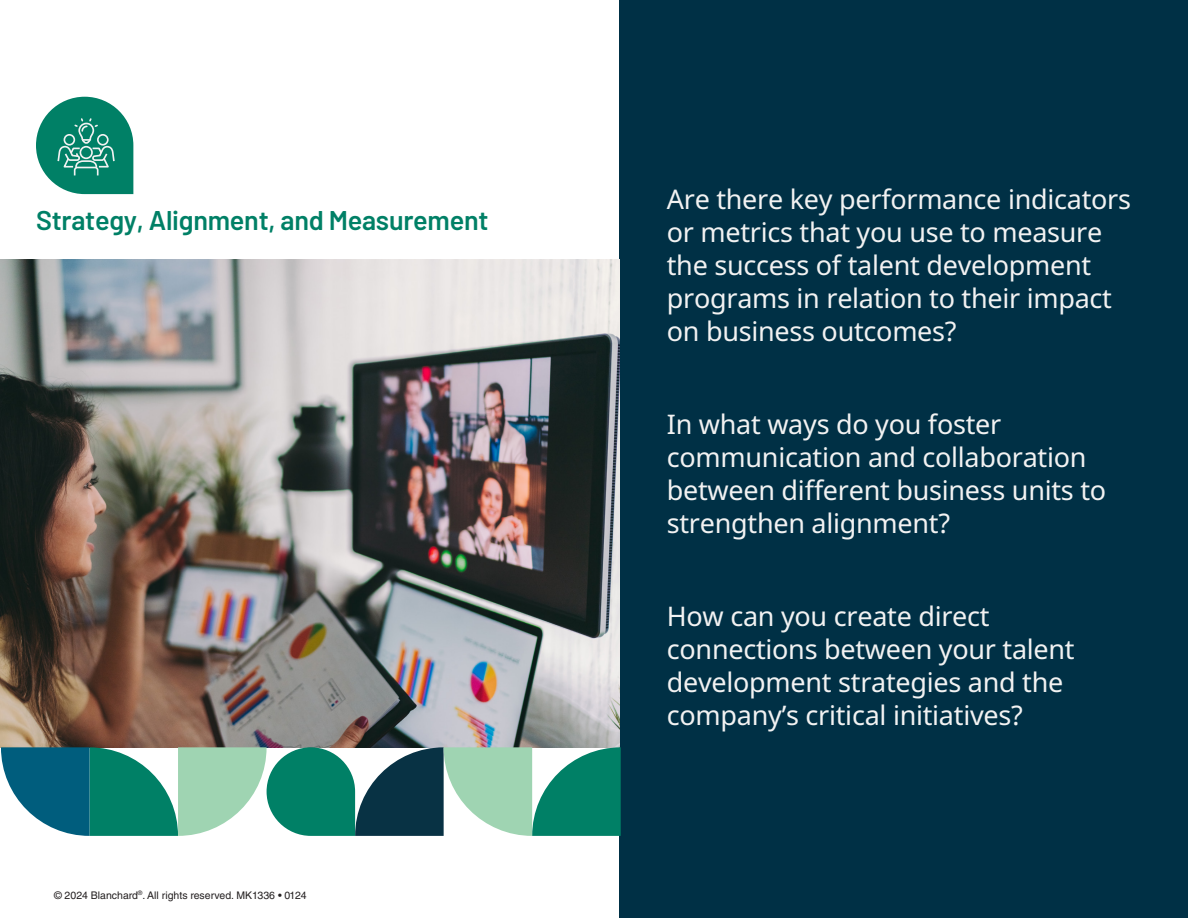
<style>
.page{position:relative;width:1188px;height:918px;background:#fff}
.page>*{position:absolute;margin:0;border:0;box-sizing:border-box;transform-origin:0 0}
.Body{font:27px/33px "Noto Sans";letter-spacing:-.01em;color:#f2f2f2}
.Body-2{font:600 27px "Barlow";letter-spacing:-.01em;color:#008066}
.t1{font:10.5px "Helvetica LT Std";color:#231f20}
</style>
<div class="page">
<div style="left:620px;top:0;width:568px;height:918px;background:#003045"></div>
<img style="left:1px;top:259px;width:619px;height:488px">
<svg style="left:1px;top:747px;width:620px;height:89px"></svg>
<svg style="left:36px;top:97px;width:97px;height:97px"></svg>
<p class="Body-2" style="left:36px;top:200px;width:454px">Strategy, Alignment, and Measurement</p>
<p class="t1" style="left:54px;top:889px;width:254px">© 2024 Blanchard<sup>®</sup>. All rights reserved. MK1336 • 0124</p>
<p class="Body" style="left:667px;top:183px;width:466px">Are there key performance indicators or metrics that you use to measure the success of talent development programs in relation to their impact on business outcomes?</p>
<p class="Body" style="left:667px;top:408px;width:441px">In what ways do you foster communication and collaboration between different business units to strengthen alignment?</p>
<p class="Body" style="left:667px;top:600px;width:409px">How can you create direct connections between your talent development strategies and the company’s critical initiatives?</p>
</div>
